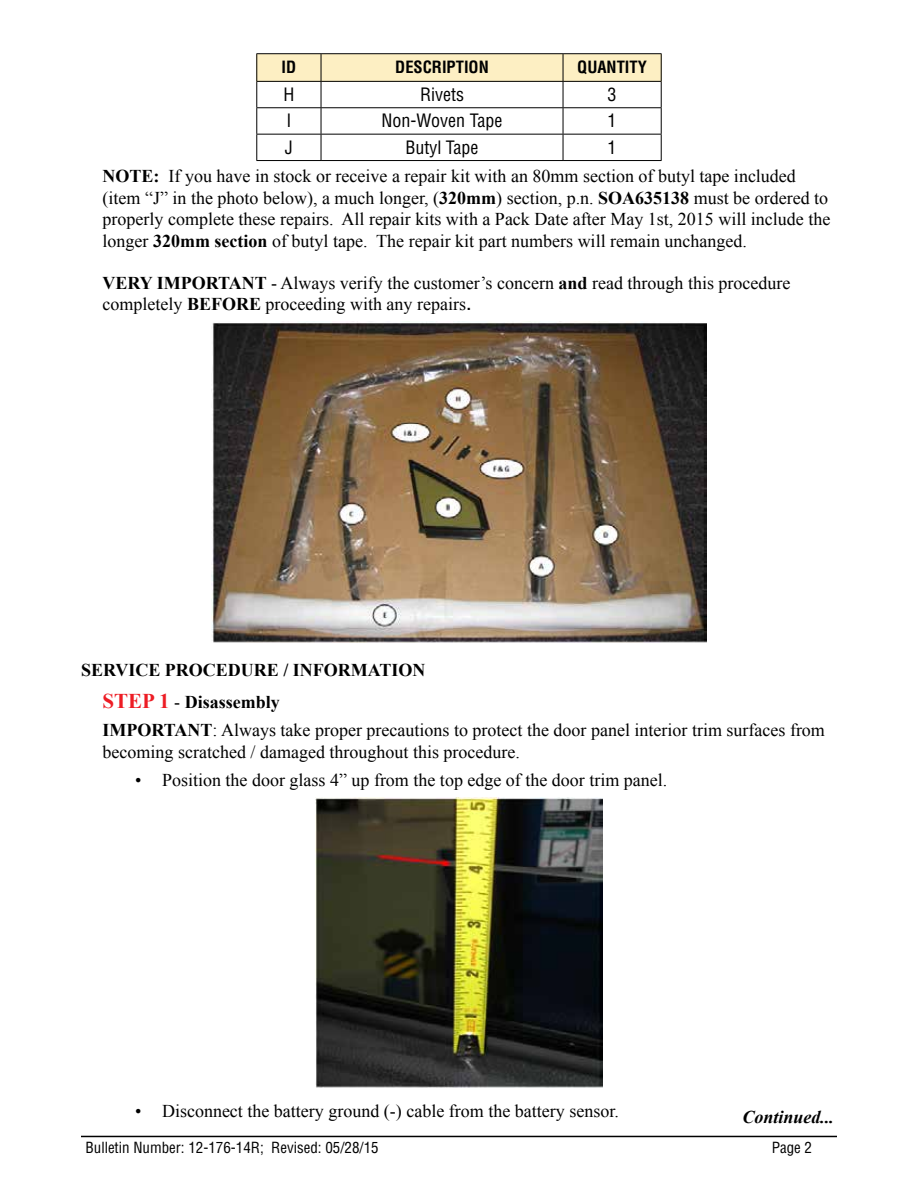
<style>
.page{position:relative;width:918px;height:1188px;background:#fff}
.page>*{position:absolute;margin:0;border:0;box-sizing:border-box;transform-origin:0 0}
.t1{font:18px/21.6px "Times New Roman";color:#000}
.t2{font:700 18px/32px "Times New Roman";color:#000}
.t3{font:condensed 18px "Helvetica LT Std";color:#000}
.t4{font:italic 700 18px "Times New Roman";color:#000}
.t5{font:700 condensed 16.5px "Helvetica LT Std";color:#000}
.t6{font:condensed 15px "Helvetica LT Std";color:#000}
.s1{font-weight:700}
.s2{font-family:"Helvetica LT Std";font-weight:700;font-stretch:condensed;font-size:16.5px}
.s3{font-size:21px;color:#ed1c24}
.s4{font-weight:400}
</style>
<div class="page">
<hr style="left:81px;top:1136px;width:756px;height:1px;background:#000">
<div style="left:257px;top:54px;width:64px;height:27px;background:#fdefc3"></div>
<div style="left:321px;top:54px;width:242px;height:27px;background:#fdefc3"></div>
<div style="left:563px;top:54px;width:98px;height:27px;background:#fdefc3"></div>
<hr style="left:256px;top:53px;width:65px;height:1px;background:#000">
<hr style="left:321px;top:53px;width:242px;height:1px;background:#000">
<hr style="left:563px;top:53px;width:99px;height:1px;background:#000">
<hr style="left:256px;top:81px;width:65px;height:1px;background:#000">
<hr style="left:321px;top:81px;width:242px;height:1px;background:#000">
<hr style="left:563px;top:81px;width:99px;height:1px;background:#000">
<hr style="left:256px;top:107px;width:65px;height:1px;background:#000">
<hr style="left:321px;top:107px;width:242px;height:1px;background:#000">
<hr style="left:563px;top:107px;width:99px;height:1px;background:#000">
<hr style="left:256px;top:134px;width:65px;height:1px;background:#000">
<svg style="left:256px;top:54px;width:1px;height:106px"></svg>
<hr style="left:321px;top:134px;width:242px;height:1px;background:#000">
<svg style="left:321px;top:54px;width:1px;height:106px"></svg>
<hr style="left:563px;top:134px;width:99px;height:1px;background:#000">
<svg style="left:563px;top:54px;width:1px;height:106px"></svg>
<svg style="left:661px;top:54px;width:1px;height:106px"></svg>
<hr style="left:256px;top:160px;width:65px;height:1px;background:#000">
<hr style="left:321px;top:160px;width:242px;height:1px;background:#000">
<hr style="left:563px;top:160px;width:99px;height:1px;background:#000">
<img style="left:211px;top:322px;width:496px;height:320px">
<img style="left:316px;top:797px;width:286px;height:291px">
<p class="t5" style="left:282px;top:57px;width:16px">ID</p>
<p class="t5" style="left:395px;top:57px;width:95px">DESCRIPTION</p>
<p class="t5" style="left:577px;top:57px;width:71px">QUANTITY</p>
<p class="t3" style="left:283px;top:83px;width:12px">H</p>
<p class="t3" style="left:420px;top:83px;width:45px">Rivets</p>
<p class="t3" style="left:608px;top:83px;width:10px">3</p>
<p class="t3" style="left:286px;top:110px;width:7px">I</p>
<p class="t3" style="left:382px;top:110px;width:122px">Non-Woven Tape</p>
<p class="t3" style="left:608px;top:110px;width:10px">1</p>
<p class="t3" style="left:285px;top:136px;width:9px">J</p>
<p class="t3" style="left:405px;top:136px;width:75px">Butyl Tape</p>
<p class="t3" style="left:608px;top:136px;width:10px">1</p>
<p class="t1" style="left:103px;top:165px;width:729px"><span class="s1">NOTE:</span> If you have in stock or receive a repair kit with an 80mm section of butyl tape included (item “J” in the photo below), a much longer, (<span class="s1">320mm</span>) section, p.n. <span class="s1">SOA635138</span> must be ordered to properly complete these repairs. All repair kits with a Pack Date after May 1st, 2015 will include the longer <span class="s1">320mm section</span> of butyl tape. The repair kit part numbers will remain unchanged.</p>
<p class="t1" style="left:103px;top:271px;width:689px"><span class="s1">VERY IMPORTANT</span> - Always verify the customer’s concern <span class="s1">and</span> read through this procedure completely <span class="s1">BEFORE</span> proceeding with any repairs<span class="s2">.</span></p>
<p class="t2" style="left:103px;top:654px;width:324px;text-indent:-22px">SERVICE PROCEDURE / INFORMATION<br><span class="s3">STEP 1</span> <span class="s4">-</span> Disassembly</p>
<p class="t1" style="left:103px;top:719px;width:724px"><span class="s1">IMPORTANT</span>: Always take proper precautions to protect the door panel interior trim surfaces from becoming scratched / damaged throughout this procedure.</p>
<p class="t1" style="left:135px;top:769px;width:534px">• Position the door glass 4” up from the top edge of the door trim panel.</p>
<p class="t1" style="left:135px;top:1100px;width:485px">• Disconnect the battery ground (-) cable from the battery sensor.</p>
<p class="t4" style="left:743px;top:1105px;width:93px">Continued...</p>
<p class="t6" style="left:86px;top:1138px;width:295px">Bulletin Number: 12-176-14R; Revised: 05/28/15</p>
<p class="t6" style="left:772px;top:1138px;width:42px">Page 2</p>
</div>
